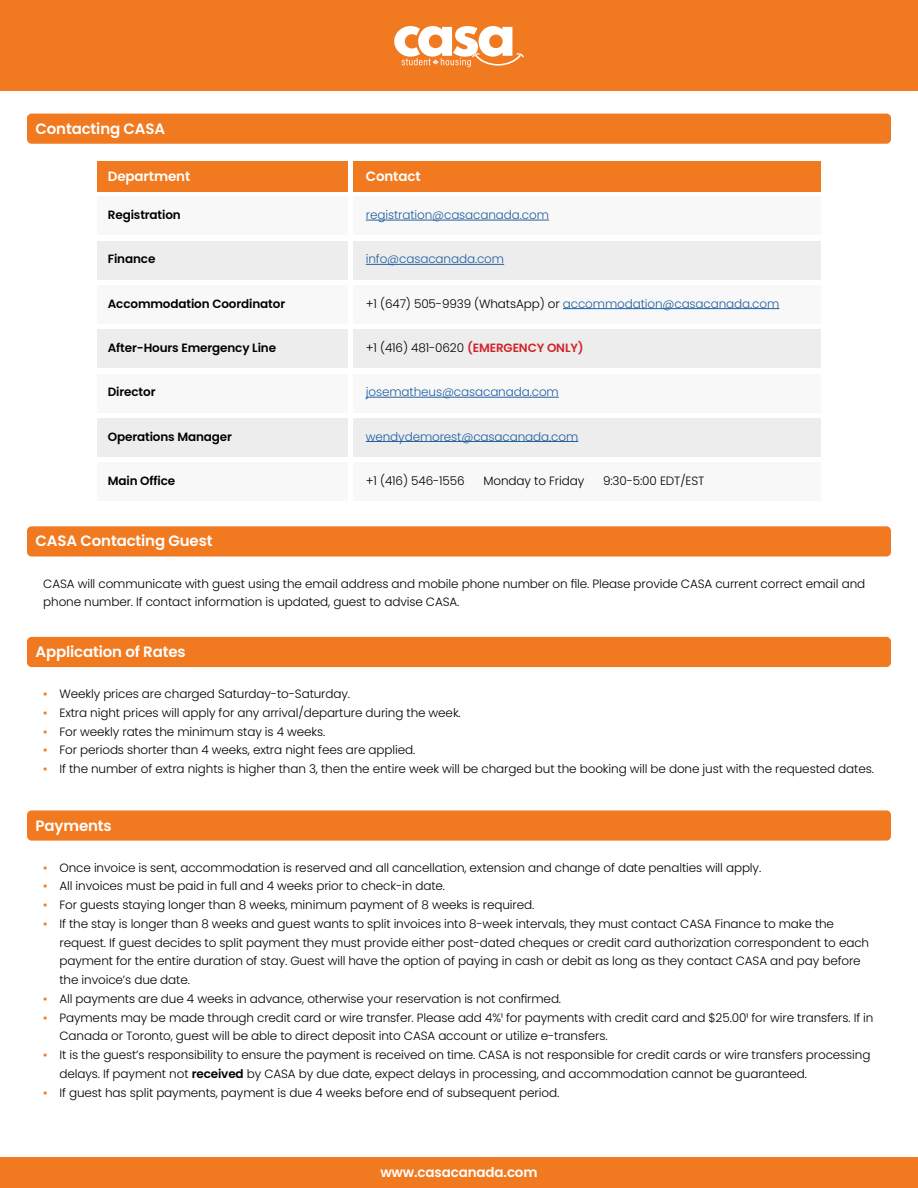
<style>
.page{position:relative;width:918px;height:1188px;background:#fff}
.page>*{position:absolute;margin:0;border:0;box-sizing:border-box;transform-origin:0 0}
.t1{font:600 15px "Poppins";letter-spacing:-.01em;color:#fff}
.t2{font:600 13.5px "Poppins";letter-spacing:-.01em;color:#fff}
.t3{font:300 12px/18.8px "Poppins";letter-spacing:-.01em;color:#000}
.t4{font:300 12px "Poppins";letter-spacing:-.01em;color:#215e9e}
.t5{font:600 12px "Poppins";letter-spacing:-.01em;color:#000}
.s1{color:#000}
.s2{font-weight:600;color:#d2232a}
.s3{font-family:"Arial Narrow";font-weight:400;color:#f17a21}
.s4{font-weight:600}
</style>
<div class="page">
<div style="left:0;top:0;width:918px;height:91px;background:#f17a21"></div>
<svg style="left:394px;top:26px;width:130px;height:41px"></svg>
<div style="left:27px;top:114px;width:864px;height:30px;background:#f17a21;border-radius:5px"></div>
<div style="left:27px;top:526px;width:864px;height:30px;background:#f17a21;border-radius:5px"></div>
<div style="left:27px;top:637px;width:864px;height:30px;background:#f17a21;border-radius:5px"></div>
<div style="left:27px;top:810px;width:864px;height:31px;background:#f17a21;border-radius:5px"></div>
<div style="left:97px;top:161px;width:251px;height:30px;background:#f17a21"></div>
<div style="left:353px;top:161px;width:468px;height:30px;background:#f17a21"></div>
<div style="left:97px;top:196px;width:251px;height:39px;background:#f8f8f9"></div>
<div style="left:97px;top:374px;width:251px;height:38px;background:#f8f8f9"></div>
<div style="left:97px;top:462px;width:251px;height:39px;background:#f8f8f9"></div>
<div style="left:97px;top:285px;width:251px;height:39px;background:#f8f8f9"></div>
<div style="left:97px;top:241px;width:251px;height:39px;background:#ededee"></div>
<div style="left:97px;top:418px;width:251px;height:39px;background:#ededee"></div>
<div style="left:97px;top:329px;width:251px;height:39px;background:#ededee"></div>
<div style="left:353px;top:196px;width:468px;height:39px;background:#f8f8f9"></div>
<div style="left:353px;top:374px;width:468px;height:38px;background:#f8f8f9"></div>
<div style="left:353px;top:462px;width:468px;height:39px;background:#f8f8f9"></div>
<div style="left:353px;top:285px;width:468px;height:39px;background:#f8f8f9"></div>
<div style="left:353px;top:241px;width:468px;height:39px;background:#ededee"></div>
<div style="left:353px;top:418px;width:468px;height:39px;background:#ededee"></div>
<div style="left:353px;top:329px;width:468px;height:39px;background:#ededee"></div>
<hr style="left:366px;top:264px;width:138px;height:1px;background:#215e9e">
<hr style="left:366px;top:441px;width:212px;height:1px;background:#215e9e">
<hr style="left:366px;top:220px;width:183px;height:1px;background:#215e9e">
<hr style="left:366px;top:397px;width:193px;height:1px;background:#215e9e">
<hr style="left:563px;top:308px;width:216px;height:1px;background:#215e9e">
<div style="left:0;top:1158px;width:918px;height:30px;background:#f17a21"></div>
<p class="t1" style="left:36px;top:120px;width:131px">Contacting CASA</p>
<p class="t2" style="left:108px;top:168px;width:84px">Department</p>
<p class="t2" style="left:366px;top:168px;width:56px">Contact</p>
<p class="t5" style="left:108px;top:208px;width:75px">Registration</p>
<p class="t4" style="left:366px;top:208px;width:185px">registration@casacanada.com</p>
<p class="t5" style="left:108px;top:252px;width:49px">Finance</p>
<p class="t4" style="left:366px;top:252px;width:140px">info@casacanada.com</p>
<p class="t5" style="left:108px;top:297px;width:179px">Accommodation Coordinator</p>
<p class="t4" style="left:366px;top:297px;width:415px"><span class="s1">+1 (647) 505-9939 (WhatsApp) or</span> accommodation@casacanada.com</p>
<p class="t5" style="left:108px;top:341px;width:170px">After-Hours Emergency Line</p>
<p class="t3" style="left:366px;top:338px;width:219px">+1 (416) 481-0620 <span class="s2">(EMERGENCY ONLY)</span></p>
<p class="t5" style="left:108px;top:385px;width:49px">Director</p>
<p class="t4" style="left:366px;top:385px;width:195px">josematheus@casacanada.com</p>
<p class="t5" style="left:108px;top:429px;width:126px">Operations Manager</p>
<p class="t4" style="left:366px;top:429px;width:214px">wendydemorest@casacanada.com</p>
<p class="t5" style="left:108px;top:474px;width:69px">Main Office</p>
<p class="t3" style="left:366px;top:471px;width:100px">+1 (416) 546-1556</p>
<p class="t3" style="left:484px;top:471px;width:102px">Monday to Friday</p>
<p class="t3" style="left:603px;top:471px;width:103px">9:30-5:00 EDT/EST</p>
<p class="t1" style="left:36px;top:532px;width:179px">CASA Contacting Guest</p>
<p class="t3" style="left:43px;top:574px;width:824px">CASA will communicate with guest using the email address and mobile phone number on file. Please provide CASA current correct email and phone number. If contact information is updated, guest to advise CASA.</p>
<p class="t1" style="left:36px;top:643px;width:152px">Application of Rates</p>
<p class="t3" style="left:43px;top:685px;width:308px"><span class="s3">▪</span> Weekly prices are charged Saturday-to-Saturday.</p>
<p class="t3" style="left:43px;top:703px;width:419px"><span class="s3">▪</span> Extra night prices will apply for any arrival/departure during the week.</p>
<p class="t3" style="left:43px;top:722px;width:284px"><span class="s3">▪</span> For weekly rates the minimum stay is 4 weeks.</p>
<p class="t3" style="left:43px;top:741px;width:374px"><span class="s3">▪</span> For periods shorter than 4 weeks, extra night fees are applied.</p>
<p class="t3" style="left:43px;top:760px;width:832px"><span class="s3">▪</span> If the number of extra nights is higher than 3, then the entire week will be charged but the booking will be done just with the requested dates.</p>
<p class="t1" style="left:36px;top:817px;width:78px">Payments</p>
<p class="t3" style="left:43px;top:858px;width:719px"><span class="s3">▪</span> Once invoice is sent, accommodation is reserved and all cancellation, extension and change of date penalties will apply.</p>
<p class="t3" style="left:43px;top:877px;width:403px"><span class="s3">▪</span> All invoices must be paid in full and 4 weeks prior to check-in date.</p>
<p class="t3" style="left:43px;top:896px;width:493px"><span class="s3">▪</span> For guests staying longer than 8 weeks, minimum payment of 8 weeks is required.</p>
<p class="t3" style="left:59px;top:914px;width:811px;text-indent:-16px"><span class="s3">▪</span> If the stay is longer than 8 weeks and guest wants to split invoices into 8-week intervals, they must contact CASA Finance to make the request. If guest decides to split payment they must provide either post-dated cheques or credit card authorization correspondent to each payment for the entire duration of stay. Guest will have the option of paying in cash or debit as long as they contact CASA and pay before the invoice’s due date.</p>
<p class="t3" style="left:43px;top:989px;width:519px"><span class="s3">▪</span> All payments are due 4 weeks in advance, otherwise your reservation is not confirmed.</p>
<p class="t3" style="left:59px;top:1008px;width:816px;text-indent:-16px"><span class="s3">▪</span> Payments may be made through credit card or wire transfer. Please add 4%¹ for payments with credit card and $25.00¹ for wire transfers. If in<br>Canada or Toronto, guest will be able to direct deposit into CASA account or utilize e-transfers.</p>
<p class="t3" style="left:59px;top:1046px;width:813px;text-indent:-16px"><span class="s3">▪</span> It is the guest’s responsibility to ensure the payment is received on time. CASA is not responsible for credit cards or wire transfers processing delays. If payment not <span class="s4">received</span> by CASA by due date, expect delays in processing, and accommodation cannot be guaranteed.</p>
<p class="t3" style="left:43px;top:1083px;width:517px"><span class="s3">▪</span> If guest has split payments, payment is due 4 weeks before end of subsequent period.</p>
<p class="t2" style="left:380px;top:1164px;width:159px">www.casacanada.com</p>
</div>
